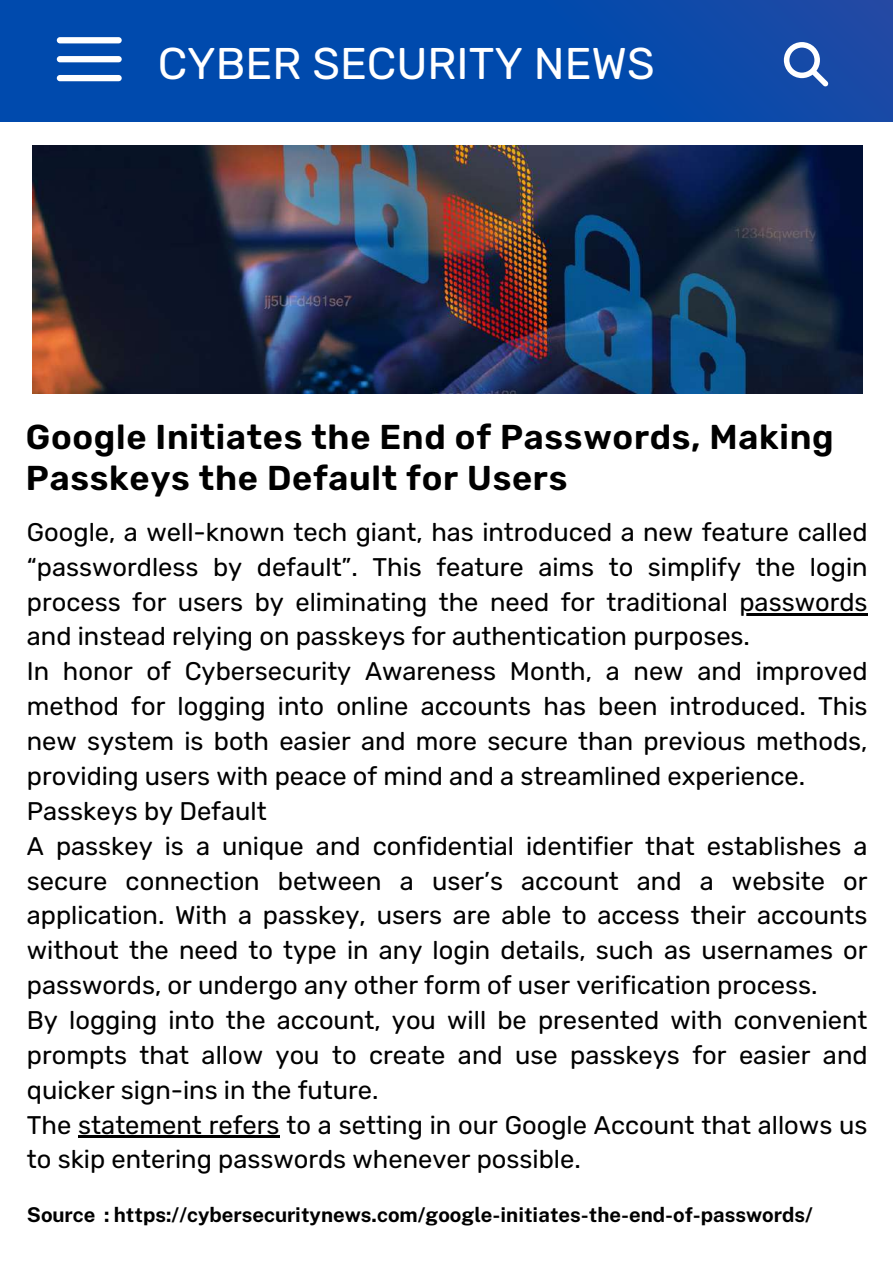
<style>
.page{position:relative;width:893px;height:1264px;background:#fff}
.page>*{position:absolute;margin:0;border:0;box-sizing:border-box;transform-origin:0 0}
.t1{font:44.4px "Rubik";color:#fff}
.t2{font:600 34.5px/40.5px "Rubik";letter-spacing:.02em;color:#000}
.t3{font:25.5px/34.8px "Rubik";color:#000}
.t4{font:700 20.4px "Public Sans";color:#000}
</style>
<div class="page">
<img style="left:32px;top:146px;width:830px;height:247px">
<div style="left:0;top:0;width:892px;height:121px;background:linear-gradient(to right,#004aaf,#114aa8)"></div>
<div style="left:57px;top:37px;width:65px;height:6px;background:#fff;border-radius:3px"></div>
<div style="left:57px;top:56px;width:65px;height:6px;background:#fff;border-radius:3px"></div>
<div style="left:57px;top:75px;width:65px;height:6px;background:#fff;border-radius:3px"></div>
<svg style="left:783px;top:42px;width:45px;height:45px"></svg>
<hr style="left:739px;top:613px;width:128px;height:2px;background:#000">
<hr style="left:78px;top:1135px;width:201px;height:2px;background:#000">
<h1 class="t1" style="left:158px;top:37px;width:498px">CYBER SECURITY NEWS</h1>
<h2 class="t2" style="left:26px;top:417px;width:809px">Google Initiates the End of Passwords, Making<br>Passkeys the Default for Users</h2>
<p class="t3" style="left:27px;top:515px;width:842px">Google, a well-known tech giant, has introduced a new feature called “passwordless by default”. This feature aims to simplify the login process for users by eliminating the need for traditional passwords and instead relying on passkeys for authentication purposes.<br>In honor of Cybersecurity Awareness Month, a new and improved method for logging into online accounts has been introduced. This new system is both easier and more secure than previous methods, providing users with peace of mind and a streamlined experience.<br>Passkeys by Default<br>A passkey is a unique and confidential identifier that establishes a secure connection between a user’s account and a website or application. With a passkey, users are able to access their accounts without the need to type in any login details, such as usernames or passwords, or undergo any other form of user verification process.<br>By logging into the account, you will be presented with convenient prompts that allow you to create and use passkeys for easier and quicker sign-ins in the future.<br>The statement refers to a setting in our Google Account that allows us to skip entering passwords whenever possible.</p>
<p class="t4" style="left:27px;top:1202px;width:787px">Source : https://cybersecuritynews.com/google-initiates-the-end-of-passwords/</p>
</div>
